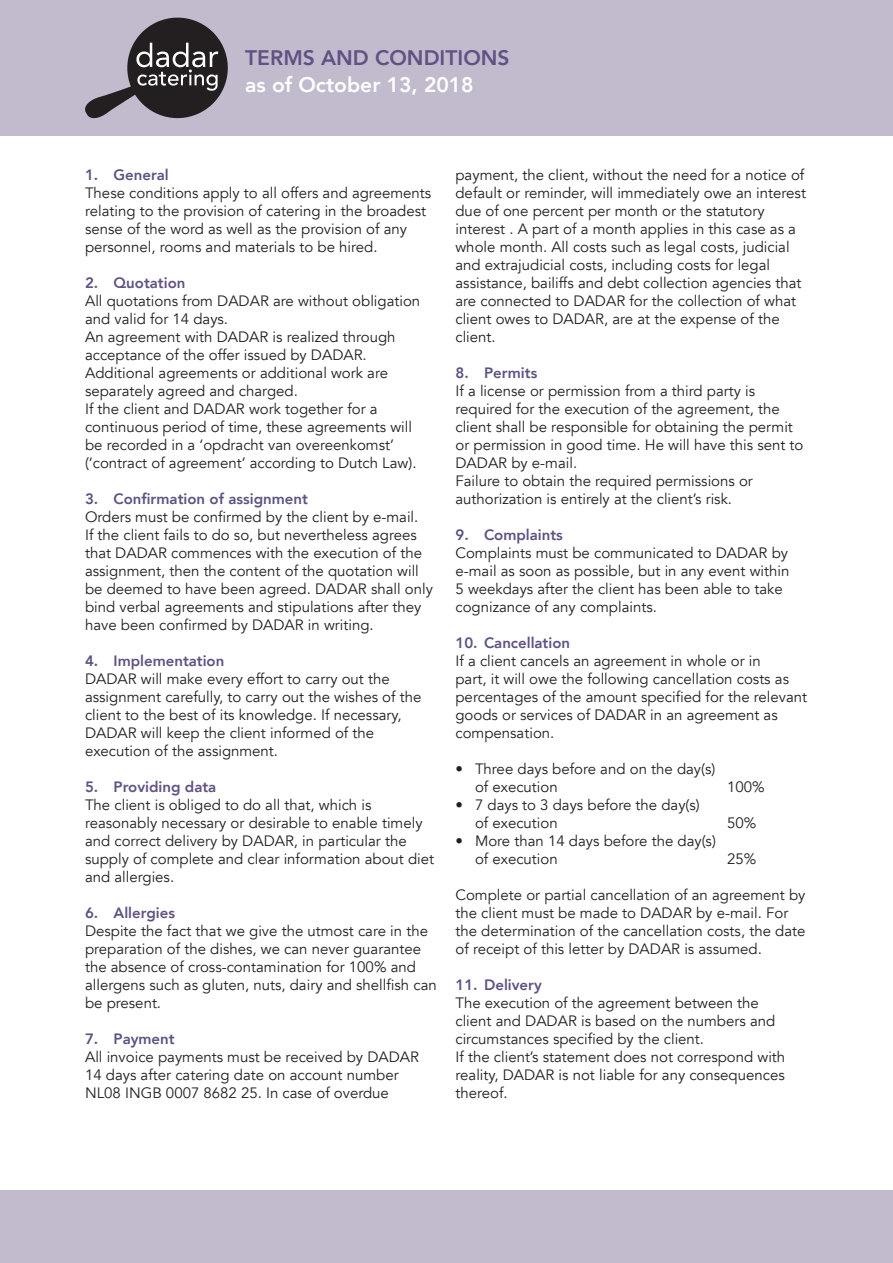
<style>
.page{position:relative;width:893px;height:1263px;background:#fff}
.page>*{position:absolute;margin:0;border:0;box-sizing:border-box;transform-origin:0 0}
.kop{font:800 21px "Avenir";color:#605283}
.kop-2{font:800 21px "Avenir";color:#fff}
.Body{font:15px/18px "Avenir";color:#231f20}
.kop-3{font:800 15px "Avenir";color:#605283}
</style>
<div class="page">
<div style="left:0;top:1191px;width:893px;height:72px;background:#c2bbce"></div>
<div style="left:0;top:0;width:893px;height:136px;background:#c2bbce"></div>
<svg style="left:85px;top:18px;width:143px;height:100px"></svg>
<p class="kop" style="left:245px;top:41px;width:266px">TERMS AND CONDITIONS</p>
<p class="kop-2" style="left:245px;top:68px;width:230px">as of October 13, 2018</p>
<p class="kop-3" style="left:85px;top:163px;width:85px">1. General</p>
<p class="Body" style="left:85px;top:184px;width:348px">These conditions apply to all offers and agreements relating to the provision of catering in the broadest sense of the word as well as the provision of any personnel, rooms and materials to be hired.</p>
<p class="kop-3" style="left:85px;top:271px;width:102px">2. Quotation</p>
<p class="Body" style="left:85px;top:292px;width:337px">All quotations from DADAR are without obligation and valid for 14 days.</p>
<p class="Body" style="left:85px;top:328px;width:312px">An agreement with DADAR is realized through acceptance of the offer issued by DADAR.<br>Additional agreements or additional work are separately agreed and charged.</p>
<p class="Body" style="left:85px;top:400px;width:333px">If the client and DADAR work together for a continuous period of time, these agreements will be recorded in a ‘opdracht van overeenkomst’ (‘contract of agreement’ according to Dutch Law).</p>
<p class="kop-3" style="left:85px;top:487px;width:224px">3. Confirmation of assignment</p>
<p class="Body" style="left:85px;top:508px;width:349px">Orders must be confirmed by the client by e-mail.<br>If the client fails to do so, but nevertheless agrees that DADAR commences with the execution of the assignment, then the content of the quotation will be deemed to have been agreed. DADAR shall only bind verbal agreements and stipulations after they have been confirmed by DADAR in writing.</p>
<p class="kop-3" style="left:85px;top:649px;width:141px">4. Implementation</p>
<p class="Body" style="left:85px;top:670px;width:338px">DADAR will make every effort to carry out the assignment carefully, to carry out the wishes of the client to the best of its knowledge. If necessary, DADAR will keep the client informed of the execution of the assignment.</p>
<p class="kop-3" style="left:85px;top:775px;width:133px">5. Providing data</p>
<p class="Body" style="left:85px;top:796px;width:351px">The client is obliged to do all that, which is reasonably necessary or desirable to enable timely and correct delivery by DADAR, in particular the supply of complete and clear information about diet and allergies.</p>
<p class="kop-3" style="left:85px;top:901px;width:91px">6. Allergies</p>
<p class="Body" style="left:85px;top:922px;width:353px">Despite the fact that we give the utmost care in the preparation of the dishes, we can never guarantee the absence of cross-contamination for 100% and allergens such as gluten, nuts, dairy and shellfish can be present.</p>
<p class="kop-3" style="left:85px;top:1027px;width:91px">7. Payment</p>
<p class="Body" style="left:85px;top:1048px;width:335px">All invoice payments must be received by DADAR<br>14 days after catering date on account number<br>NL08 INGB 0007 8682 25. In case of overdue</p>
<p class="Body" style="left:455px;top:166px;width:352px">payment, the client, without the need for a notice of default or reminder, will immediately owe an interest due of one percent per month or the statutory interest . A part of a month applies in this case as a whole month. All costs such as legal costs, judicial and extrajudicial costs, including costs for legal assistance, bailiffs and debt collection agencies that are connected to DADAR for the collection of what client owes to DADAR, are at the expense of the client.</p>
<p class="kop-3" style="left:455px;top:361px;width:83px">8. Permits</p>
<p class="Body" style="left:455px;top:382px;width:349px">If a license or permission from a third party is required for the execution of the agreement, the client shall be responsible for obtaining the permit or permission in good time. He will have this sent to DADAR by e-mail.</p>
<p class="Body" style="left:455px;top:472px;width:299px">Failure to obtain the required permissions or authorization is entirely at the client’s risk.</p>
<p class="kop-3" style="left:455px;top:523px;width:109px">9. Complaints</p>
<p class="Body" style="left:455px;top:544px;width:335px">Complaints must be communicated to DADAR by e-mail as soon as possible, but in any event within 5 weekdays after the client has been able to take cognizance of any complaints.</p>
<p class="kop-3" style="left:455px;top:631px;width:116px">10. Cancellation</p>
<p class="Body" style="left:455px;top:652px;width:353px">If a client cancels an agreement in whole or in<br>part, it will owe the following cancellation costs as percentages of the amount specified for the relevant goods or services of DADAR in an agreement as compensation.</p>
<p class="Body" style="left:475px;top:760px;width:242px;text-indent:-20px">• Three days before and on the day(s) of execution</p>
<p class="Body" style="left:727px;top:778px;width:39px">100%</p>
<p class="Body" style="left:475px;top:796px;width:226px;text-indent:-20px">• 7 days to 3 days before the day(s) of execution</p>
<p class="Body" style="left:727px;top:814px;width:31px">50%</p>
<p class="Body" style="left:475px;top:832px;width:242px;text-indent:-20px">• More than 14 days before the day(s) of execution</p>
<p class="Body" style="left:727px;top:850px;width:31px">25%</p>
<p class="Body" style="left:455px;top:886px;width:351px">Complete or partial cancellation of an agreement by the client must be made to DADAR by e-mail. For the determination of the cancellation costs, the date of receipt of this letter by DADAR is assumed.</p>
<p class="kop-3" style="left:455px;top:973px;width:88px">11. Delivery</p>
<p class="Body" style="left:455px;top:994px;width:321px">The execution of the agreement between the client and DADAR is based on the numbers and circumstances specified by the client.</p>
<p class="Body" style="left:455px;top:1048px;width:331px;text-align:justify">If the client’s statement does not correspond with reality, DADAR is not liable for any consequences thereof.</p>
</div>
